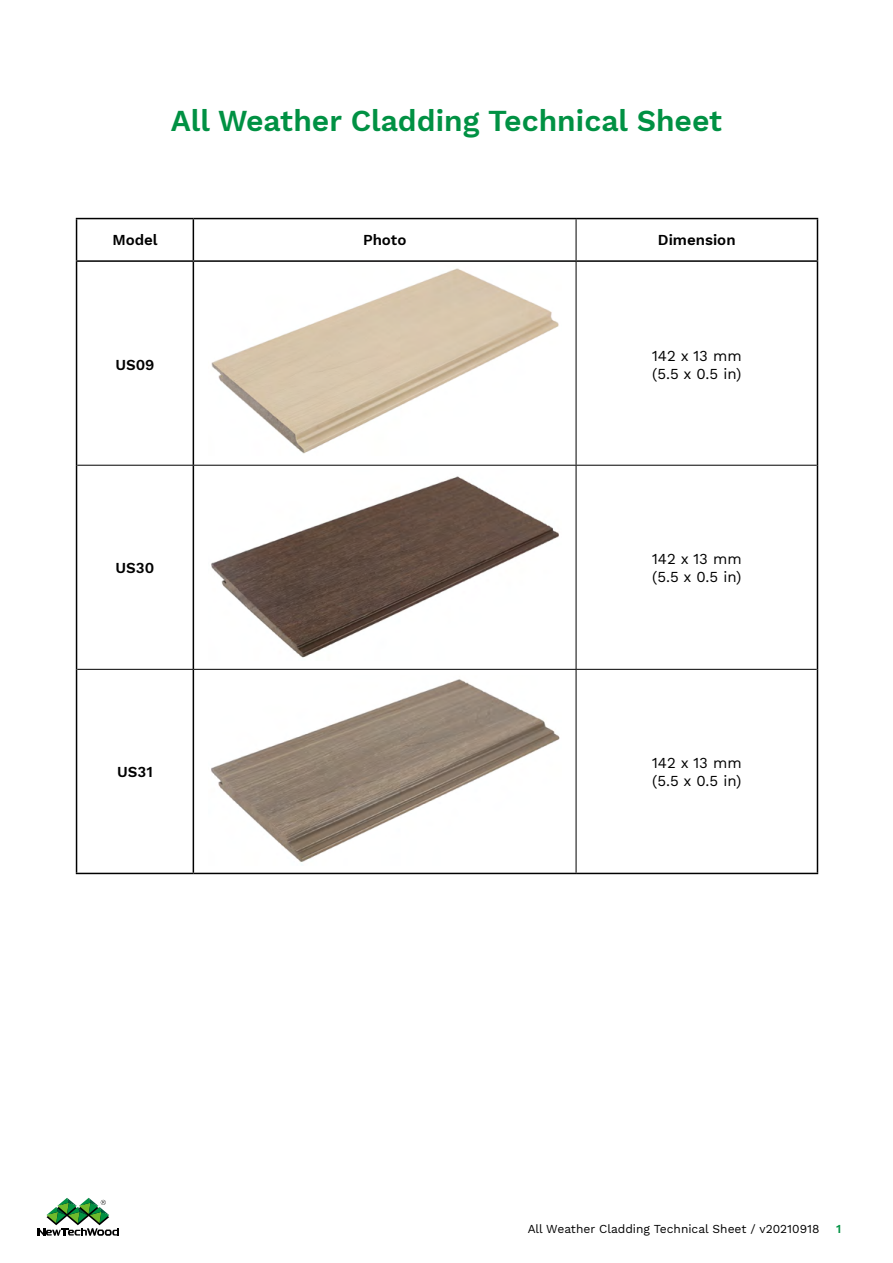
<style>
.page{position:relative;width:893px;height:1263px;background:#fff}
.page>*{position:absolute;margin:0;border:0;box-sizing:border-box;transform-origin:0 0}
.t1{font:600 30px "Work Sans";color:#009143}
.t2{font:15px/18px "Work Sans";color:#000}
.t3{font:600 15px "Work Sans";color:#000}
.t4{font:12px "Work Sans";color:#000}
.t5{font:600 12px "Work Sans";color:#009143}
</style>
<div class="page">
<svg style="left:37px;top:1198px;width:82px;height:37px"></svg>
<img style="left:211px;top:268px;width:348px;height:186px">
<img style="left:211px;top:679px;width:349px;height:186px">
<img style="left:211px;top:476px;width:348px;height:182px">
<hr style="left:576px;top:262px;width:1px;height:203px;background:#000">
<hr style="left:193px;top:465px;width:383px;height:1px;background:#000">
<hr style="left:576px;top:465px;width:241px;height:1px;background:#000">
<hr style="left:576px;top:466px;width:1px;height:203px;background:#000">
<hr style="left:193px;top:669px;width:383px;height:1px;background:#000">
<hr style="left:576px;top:669px;width:241px;height:1px;background:#000">
<hr style="left:576px;top:670px;width:1px;height:203px;background:#000">
<hr style="left:817px;top:262px;width:1px;height:203px;background:#000">
<hr style="left:817px;top:465px;width:1px;height:204px;background:#000">
<hr style="left:817px;top:669px;width:1px;height:204px;background:#000">
<hr style="left:193px;top:873px;width:383px;height:1px;background:#000">
<hr style="left:576px;top:873px;width:242px;height:1px;background:#000">
<hr style="left:76px;top:262px;width:1px;height:203px;background:#000">
<hr style="left:76px;top:465px;width:1px;height:204px;background:#000">
<hr style="left:76px;top:669px;width:1px;height:204px;background:#000">
<hr style="left:193px;top:262px;width:1px;height:203px;background:#000">
<hr style="left:193px;top:466px;width:1px;height:203px;background:#000">
<hr style="left:193px;top:670px;width:1px;height:203px;background:#000">
<hr style="left:76px;top:873px;width:117px;height:1px;background:#000">
<hr style="left:77px;top:465px;width:116px;height:1px;background:#000">
<hr style="left:77px;top:669px;width:116px;height:1px;background:#000">
<hr style="left:76px;top:218px;width:117px;height:1px;background:#000">
<hr style="left:76px;top:219px;width:1px;height:41px;background:#000">
<hr style="left:193px;top:218px;width:383px;height:1px;background:#000">
<hr style="left:576px;top:218px;width:242px;height:1px;background:#000">
<hr style="left:817px;top:219px;width:1px;height:41px;background:#000">
<hr style="left:193px;top:219px;width:1px;height:41px;background:#000">
<hr style="left:76px;top:260px;width:117px;height:2px;background:#000">
<hr style="left:193px;top:260px;width:383px;height:2px;background:#000">
<hr style="left:576px;top:260px;width:242px;height:2px;background:#000">
<hr style="left:576px;top:219px;width:1px;height:41px;background:#000">
<h1 class="t1" style="left:171px;top:103px;width:553px">All Weather Cladding Technical Sheet</h1>
<p class="t3" style="left:112px;top:231px;width:47px">Model</p>
<p class="t3" style="left:363px;top:231px;width:45px">Photo</p>
<p class="t3" style="left:658px;top:231px;width:79px">Dimension</p>
<p class="t3" style="left:115px;top:356px;width:41px">US09</p>
<p class="t2" style="left:652px;top:347px;width:91px">142 x 13 mm (5.5 x 0.5 in)</p>
<p class="t3" style="left:116px;top:559px;width:40px">US30</p>
<p class="t2" style="left:652px;top:550px;width:91px">142 x 13 mm (5.5 x 0.5 in)</p>
<p class="t3" style="left:117px;top:763px;width:37px">US31</p>
<p class="t2" style="left:652px;top:754px;width:91px">142 x 13 mm (5.5 x 0.5 in)</p>
<p class="t4" style="left:528px;top:1222px;width:293px">All Weather Cladding Technical Sheet / v20210918</p>
<p class="t5" style="left:836px;top:1222px;width:7px">1</p>
</div>
